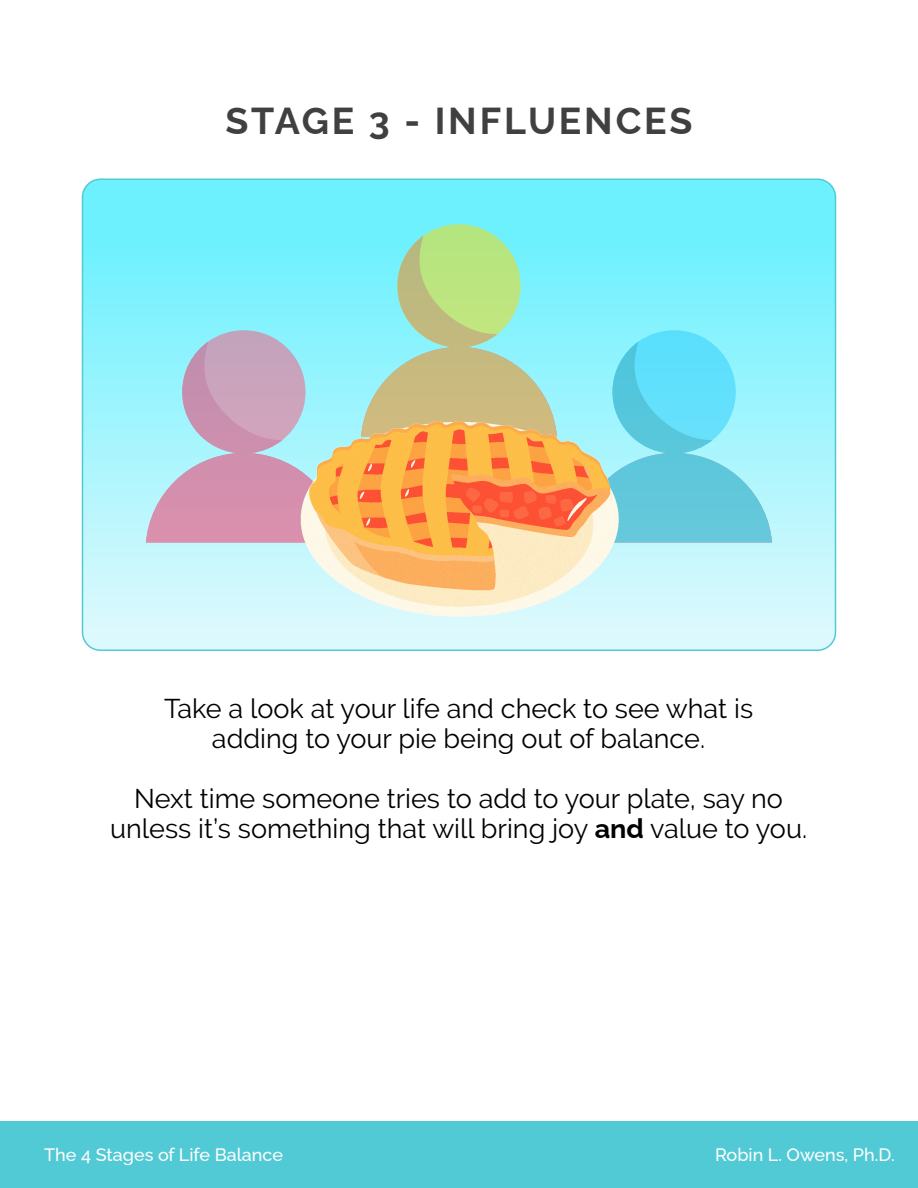
<style>
.page{position:relative;width:918px;height:1188px;background:#fff}
.page>*{position:absolute;margin:0;border:0;box-sizing:border-box;transform-origin:0 0}
.t1{font:100 37.5px "Raleway";letter-spacing:.075em;color:#404040}
.t2{font:27px "Raleway";color:#000}
.t3{font:100 18px "Raleway";color:#fff}
.s1{font-weight:100}
</style>
<div class="page">
<svg style="left:82px;top:181px;width:754px;height:469px;background:#92f3fd"></svg>
<svg style="left:361px;top:224px;width:196px;height:153px;background:#9de2bf"></svg>
<svg style="left:146px;top:330px;width:196px;height:213px;background:#b5c1d4"></svg>
<svg style="left:576px;top:330px;width:196px;height:213px;background:#7ae2f3"></svg>
<img style="left:230px;top:377px;width:458px;height:260px">
<div style="left:0;top:1121px;width:918px;height:67px;background:#52cad5"></div>
<p class="t1" style="left:225px;top:91px;width:469px">STAGE 3 - INFLUENCES</p>
<p class="t2" style="left:164px;top:693px;width:591px">Take a look at your life and check to see what is</p>
<p class="t2" style="left:212px;top:723px;width:495px">adding to your pie being out of balance.</p>
<p class="t2" style="left:134px;top:783px;width:650px">Next time someone tries to add to your plate, say no</p>
<p class="t2" style="left:110px;top:813px;width:699px">unless it’s something that will bring joy <span class="s1">and</span> value to you.</p>
<p class="t3" style="left:44px;top:1140px;width:240px">The 4 Stages of Life Balance</p>
<p class="t3" style="left:715px;top:1140px;width:181px">Robin L. Owens, Ph.D.</p>
</div>
